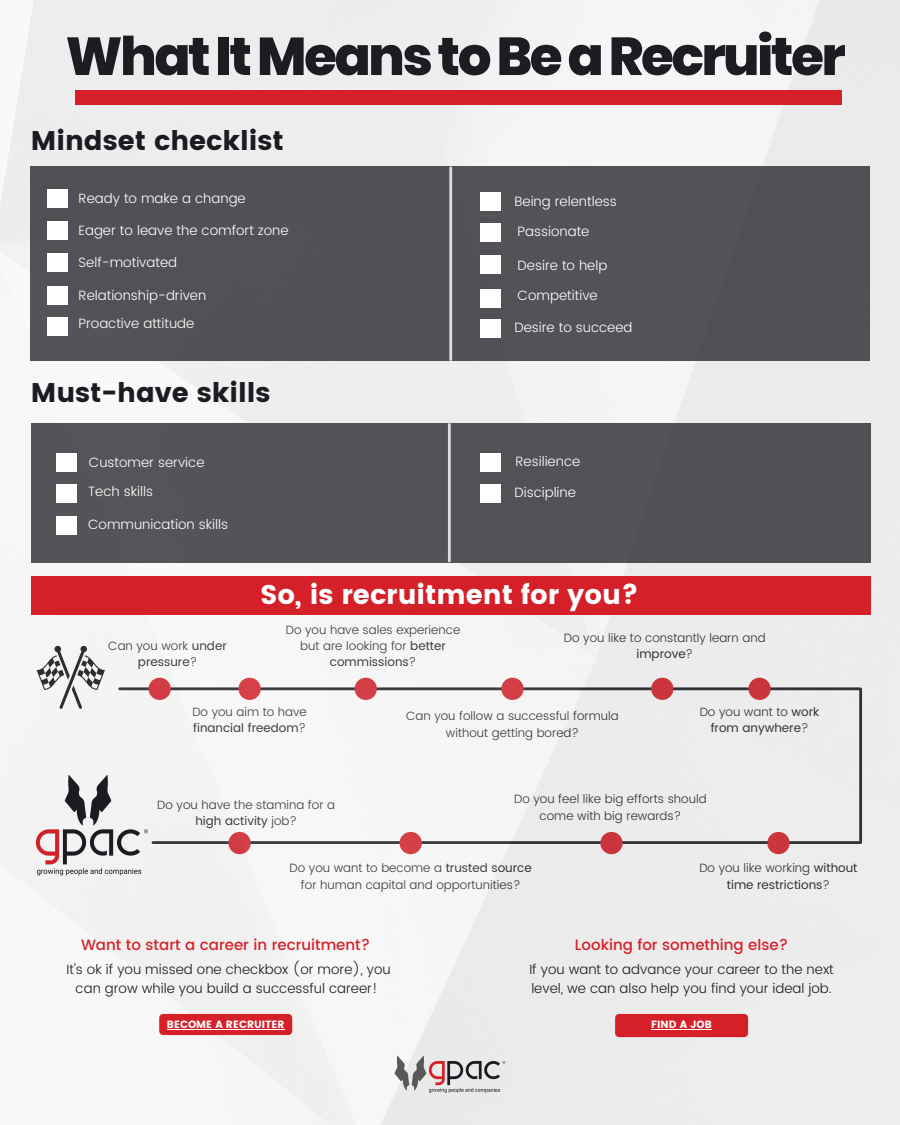
<style>
.page{position:relative;width:900px;height:1125px;background:#fff}
.page>*{position:absolute;margin:0;border:0;box-sizing:border-box;transform-origin:0 0}
.t1{font:800 53.25px "Poppins";letter-spacing:-.045em;color:#1b1d22}
.t2{font:27px "Poppins";color:#1a1c21}
.t3{font:27px "Poppins";color:#fff}
.t4{font:500 15px "Poppins";color:#d62029}
.t5{font:300 13.5px "Poppins";color:#fff}
.t6{font:300 13.5px/18.6px "Poppins";color:#1a1c21;text-align:center}
.t7{font:300 12px/16.4px "Poppins";color:#1b1d22;text-align:center}
.t8{font:12px/16.4px "Poppins";color:#1b1d22;text-align:center}
.t9{font:10.5px "Poppins";color:#fff}
.s1{font-weight:400}
.s2{font-weight:300}
</style>
<div class="page">
<img style="left:0;top:0;width:900px;height:1125px">
<div style="left:31px;top:166px;width:839px;height:195px;background:#505155"></div>
<div style="left:47px;top:189px;width:21px;height:19px;background:#fff"></div>
<div style="left:47px;top:221px;width:21px;height:18px;background:#fff"></div>
<div style="left:47px;top:253px;width:21px;height:19px;background:#fff"></div>
<div style="left:47px;top:286px;width:21px;height:19px;background:#fff"></div>
<div style="left:47px;top:317px;width:21px;height:19px;background:#fff"></div>
<div style="left:480px;top:192px;width:21px;height:18px;background:#fff"></div>
<div style="left:480px;top:223px;width:21px;height:19px;background:#fff"></div>
<div style="left:480px;top:256px;width:21px;height:18px;background:#fff"></div>
<div style="left:480px;top:289px;width:21px;height:19px;background:#fff"></div>
<div style="left:480px;top:319px;width:21px;height:19px;background:#fff"></div>
<div style="left:31px;top:423px;width:839px;height:140px;background:#515357"></div>
<div style="left:57px;top:453px;width:20px;height:18px;background:#fff"></div>
<div style="left:57px;top:484px;width:20px;height:19px;background:#fff"></div>
<div style="left:57px;top:517px;width:20px;height:18px;background:#fff"></div>
<div style="left:480px;top:453px;width:21px;height:18px;background:#fff"></div>
<div style="left:480px;top:484px;width:21px;height:19px;background:#fff"></div>
<hr style="left:448px;top:424px;width:3px;height:137px;background:#fff">
<hr style="left:449px;top:168px;width:3px;height:192px;background:#fff">
<img style="left:392px;top:1054px;width:115px;height:41px">
<img style="left:31px;top:772px;width:119px;height:107px">
<div style="left:31px;top:576px;width:839px;height:39px;background:#d62029"></div>
<div style="left:75px;top:90px;width:766px;height:15px;background:#d62029"></div>
<div style="left:159px;top:1014px;width:133px;height:21px;background:#d62029;border-radius:4px"></div>
<hr style="left:167px;top:1029px;width:117px;height:1px;background:#fff">
<div style="left:615px;top:1014px;width:133px;height:23px;background:#d62029;border-radius:4px"></div>
<hr style="left:651px;top:1029px;width:61px;height:1px;background:#fff">
<p class="t1" style="left:65px;top:19px;width:782px">WhatItMeanstoBeaRecruiter</p>
<p class="t2" style="left:31px;top:125px;width:254px">Mindset checklist</p>
<p class="t5" style="left:79px;top:191px;width:169px">Ready to make a change</p>
<p class="t5" style="left:79px;top:222px;width:212px">Eager to leave the comfort zone</p>
<p class="t5" style="left:79px;top:255px;width:100px">Self-motivated</p>
<p class="t5" style="left:79px;top:288px;width:129px">Relationship-driven</p>
<p class="t5" style="left:79px;top:316px;width:117px">Proactive attitude</p>
<p class="t2" style="left:31px;top:377px;width:241px">Must-have skills</p>
<p class="t5" style="left:89px;top:454px;width:117px">Customer service</p>
<p class="t5" style="left:88px;top:484px;width:67px">Tech skills</p>
<p class="t5" style="left:88px;top:517px;width:142px">Communication skills</p>
<p class="t5" style="left:514px;top:193px;width:104px">Being relentless</p>
<p class="t5" style="left:518px;top:224px;width:73px">Passionate</p>
<p class="t5" style="left:518px;top:257px;width:91px">Desire to help</p>
<p class="t5" style="left:518px;top:288px;width:82px">Competitive</p>
<p class="t5" style="left:514px;top:320px;width:120px">Desire to succeed</p>
<p class="t5" style="left:515px;top:453px;width:66px">Resilience</p>
<p class="t5" style="left:514px;top:485px;width:63px">Discipline</p>
<p class="t3" style="left:260px;top:579px;width:380px">So, is recruitment for you?</p>
<p class="t7" style="left:286px;top:621px;width:176px">Do you have sales experience but are looking for <span class="s1">better commissions</span>?</p>
<p class="t7" style="left:564px;top:630px;width:203px">Do you like to constantly learn and <span class="s1">improve</span>?</p>
<p class="t8" style="left:108px;top:638px;width:120px"><span class="s2">Can you work</span> under pressure<span class="s2">?</span></p>
<p class="t8" style="left:192px;top:704px;width:116px;text-align:left"><span class="s2">Do you aim to have </span>financial freedom<span class="s2">?</span></p>
<p class="t8" style="left:700px;top:704px;width:121px"><span class="s2">Do you want to</span> work from anywhere<span class="s2">?</span></p>
<p class="t7" style="left:406px;top:708px;width:214px">Can you follow a successful formula without getting bored?</p>
<p class="t7" style="left:157px;top:797px;width:179px">Do you have the stamina for a <span class="s1">high activity</span> job?</p>
<p class="t7" style="left:514px;top:791px;width:194px">Do you feel like big efforts should come with big rewards?</p>
<p class="t7" style="left:290px;top:860px;width:244px">Do you want to become a <span class="s1">trusted source </span>for human capital and opportunities?</p>
<p class="t8" style="left:699px;top:860px;width:160px"><span class="s2">Do you like working</span> without time restrictions<span class="s2">?</span></p>
<p class="t4" style="left:81px;top:936px;width:291px">Want to start a career in recruitment?</p>
<p class="t4" style="left:575px;top:936px;width:215px">Looking for something else?</p>
<p class="t6" style="left:67px;top:960px;width:326px">It's ok if you missed one checkbox (or more), you can grow while you build a successful career!</p>
<p class="t6" style="left:529px;top:960px;width:306px;text-align:left">If you want to advance your career to the next level, we can also help you find your ideal job.</p>
<p class="t9" style="left:167px;top:1019px;width:119px">BECOME A RECRUITER</p>
<p class="t9" style="left:651px;top:1019px;width:62px">FIND A JOB</p>
</div>
